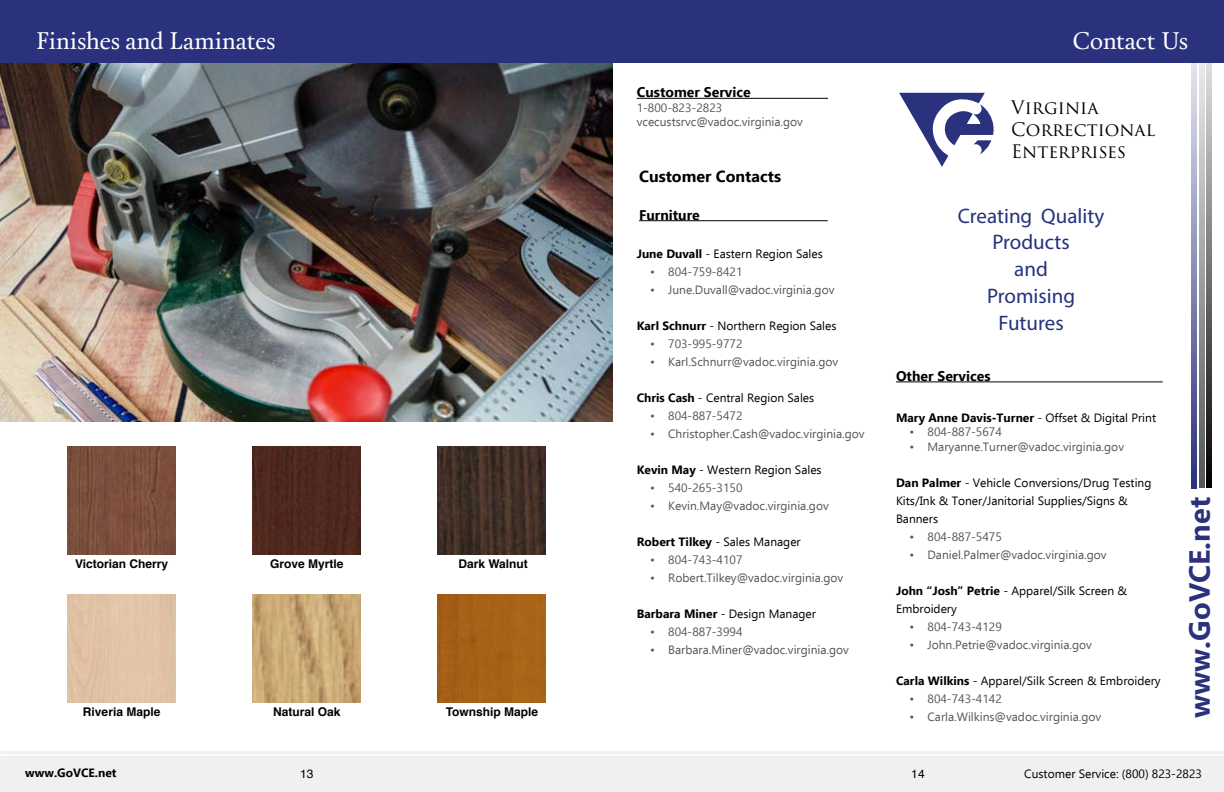
<style>
.page{position:relative;width:1224px;height:792px;background:#fff}
.page>*{position:absolute;margin:0;border:0;box-sizing:border-box;transform-origin:0 0}
.t1{font:700 29px "Ebrima";color:#2a317d}
.t2{font:24px "Calendas Plus";color:#fff}
.t3{font:21px/27px "Myriad Pro";color:#25327b;text-align:center}
.t4{font:18.1px/21.8px "Trajan Pro 3";color:#000}
.t5{font:700 16px "Ebrima";color:#000}
.t6{font:700 14px "Ebrima";color:#000}
.t7{font:12px/14.4px "Ebrima";color:#52575a}
.t8{font:12px/18px "Ebrima";color:#000}
.t9{font:700 12px "Helvetica";color:#000}
.t10{font:700 12px "Ebrima";color:#000}
.t11{font:12px "Helvetica";color:#000}
.s1{font-weight:700}
.s2{font-weight:400}
</style>
<div class="page">
<div style="left:0;top:756px;width:1224px;height:36px;background:#eff0f0"></div>
<hr style="left:0;top:751px;width:1224px;height:3px;background:#eff0f0">
<div style="left:0;top:0;width:612px;height:63px;background:#2a317d"></div>
<svg style="left:1206px;top:63px;width:5px;height:425px;background:#6f6f6f"></svg>
<svg style="left:1199px;top:63px;width:5px;height:425px;background:#9da0a1"></svg>
<svg style="left:1191px;top:63px;width:6px;height:425px;background:#878ab5"></svg>
<div style="left:606px;top:0;width:618px;height:63px;background:#2a317d"></div>
<img style="left:68px;top:447px;width:108px;height:108px">
<img style="left:253px;top:447px;width:108px;height:108px">
<img style="left:438px;top:447px;width:108px;height:108px">
<div style="left:438px;top:595px;width:108px;height:108px;background:#a76217"></div>
<img style="left:253px;top:595px;width:108px;height:108px">
<img style="left:0;top:63px;width:612px;height:359px">
<hr style="left:896px;top:381px;width:267px;height:1px;background:#000">
<svg style="left:899px;top:93px;width:95px;height:74px"></svg>
<hr style="left:637px;top:98px;width:191px;height:1px;background:#000">
<hr style="left:639px;top:220px;width:189px;height:1px;background:#000">
<h2 class="t2" style="left:36px;top:23px;width:241px">Finishes and Laminates</h2>
<p class="t9" style="left:75px;top:554px;width:95px">Victorian Cherry</p>
<p class="t9" style="left:270px;top:554px;width:75px">Grove Myrtle</p>
<p class="t9" style="left:458px;top:554px;width:71px">Dark Walnut</p>
<p class="t9" style="left:83px;top:702px;width:79px">Riveria Maple</p>
<p class="t9" style="left:273px;top:702px;width:69px">Natural Oak</p>
<p class="t9" style="left:446px;top:702px;width:94px">Township Maple</p>
<p class="t6" style="left:637px;top:82px;width:116px">Customer Service</p>
<p class="t7" style="left:637px;top:100px;width:168px">1-800-823-2823 vcecustsrvc@vadoc.virginia.gov</p>
<h3 class="t5" style="left:639px;top:164px;width:144px">Customer Contacts</h3>
<p class="t6" style="left:639px;top:204px;width:62px">Furniture</p>
<p class="t8" style="left:637px;top:245px;width:188px"><span class="s1">June Duvall</span> - Eastern Region Sales</p>
<p class="t7" style="left:650px;top:264px;width:94px">• 804-759-8421</p>
<p class="t7" style="left:650px;top:282px;width:186px">• June.Duvall@vadoc.virginia.gov</p>
<p class="t8" style="left:637px;top:317px;width:201px"><span class="s1">Karl Schnurr</span> - Northern Region Sales</p>
<p class="t7" style="left:650px;top:336px;width:94px">• 703-995-9772</p>
<p class="t7" style="left:650px;top:354px;width:190px">• Karl.Schnurr@vadoc.virginia.gov</p>
<p class="t8" style="left:637px;top:389px;width:179px"><span class="s1">Chris Cash</span> - Central Region Sales</p>
<p class="t7" style="left:650px;top:408px;width:94px">• 804-887-5472</p>
<p class="t7" style="left:650px;top:426px;width:216px">• Christopher.Cash@vadoc.virginia.gov</p>
<p class="t8" style="left:637px;top:461px;width:186px"><span class="s1">Kevin May</span> - Western Region Sales</p>
<p class="t7" style="left:650px;top:480px;width:94px">• 540-265-3150</p>
<p class="t7" style="left:650px;top:498px;width:180px">• Kevin.May@vadoc.virginia.gov</p>
<p class="t8" style="left:637px;top:533px;width:166px"><span class="s1">Robert Tilkey</span> - Sales Manager</p>
<p class="t7" style="left:650px;top:552px;width:94px">• 804-743-4107</p>
<p class="t7" style="left:650px;top:570px;width:195px">• Robert.Tilkey@vadoc.virginia.gov</p>
<p class="t8" style="left:637px;top:605px;width:181px"><span class="s1">Barbara Miner</span> - Design Manager</p>
<p class="t7" style="left:650px;top:624px;width:94px">• 804-887-3994</p>
<p class="t7" style="left:650px;top:642px;width:200px">• Barbara.Miner@vadoc.virginia.gov</p>
<h2 class="t2" style="left:1073px;top:24px;width:117px">Contact Us</h2>
<h3 class="t4" style="left:1011px;top:97px;width:146px">Virginia<br>Correctional<br>Enterprises</h3>
<h3 class="t3" style="left:958px;top:204px;width:148px;line-height:25.2px">Creating Quality<br>Products</h3>
<h3 class="t3" style="left:987px;top:255px;width:90px">and<br>Promising<br>Futures</h3>
<p class="t6" style="left:896px;top:365px;width:96px">Other Services</p>
<p class="t10" style="left:896px;top:409px;width:262px">Mary Anne Davis-Turner <span class="s2">- Offset &amp; Digital Print</span></p>
<p class="t7" style="left:910px;top:425px;width:94px">• 804-887-5674</p>
<p class="t7" style="left:910px;top:439px;width:216px">• Maryanne.Turner@vadoc.virginia.gov</p>
<p class="t8" style="left:896px;top:473px;width:257px"><span class="s1">Dan Palmer</span> - Vehicle Conversions/Drug Testing<br>Kits/Ink &amp; Toner/Janitorial Supplies/Signs &amp;<br>Banners</p>
<p class="t7" style="left:910px;top:529px;width:94px">• 804-887-5475</p>
<p class="t7" style="left:910px;top:547px;width:199px">• Daniel.Palmer@vadoc.virginia.gov</p>
<p class="t8" style="left:896px;top:581px;width:233px"><span class="s1">John “Josh” Petrie</span> - Apparel/Silk Screen &amp;<br>Embroidery</p>
<p class="t7" style="left:910px;top:619px;width:94px">• 804-743-4129</p>
<p class="t7" style="left:910px;top:637px;width:184px">• John.Petrie@vadoc.virginia.gov</p>
<p class="t8" style="left:896px;top:671px;width:266px"><span class="s1">Carla Wilkins</span> - Apparel/Silk Screen &amp; Embroidery</p>
<p class="t7" style="left:910px;top:691px;width:94px">• 804-743-4142</p>
<p class="t7" style="left:910px;top:709px;width:193px">• Carla.Wilkins@vadoc.virginia.gov</p>
<h1 class="t1" style="left:1178px;top:718px;width:222px;rotate:-90deg">www.GoVCE.net</h1>
<p class="t10" style="left:25px;top:764px;width:93px">www.GoVCE.net</p>
<p class="t11" style="left:300px;top:765px;width:15px">13</p>
<p class="t11" style="left:911px;top:765px;width:15px">14</p>
<p class="t8" style="left:1024px;top:764px;width:179px">Customer Service: (800) 823-2823</p>
</div>
